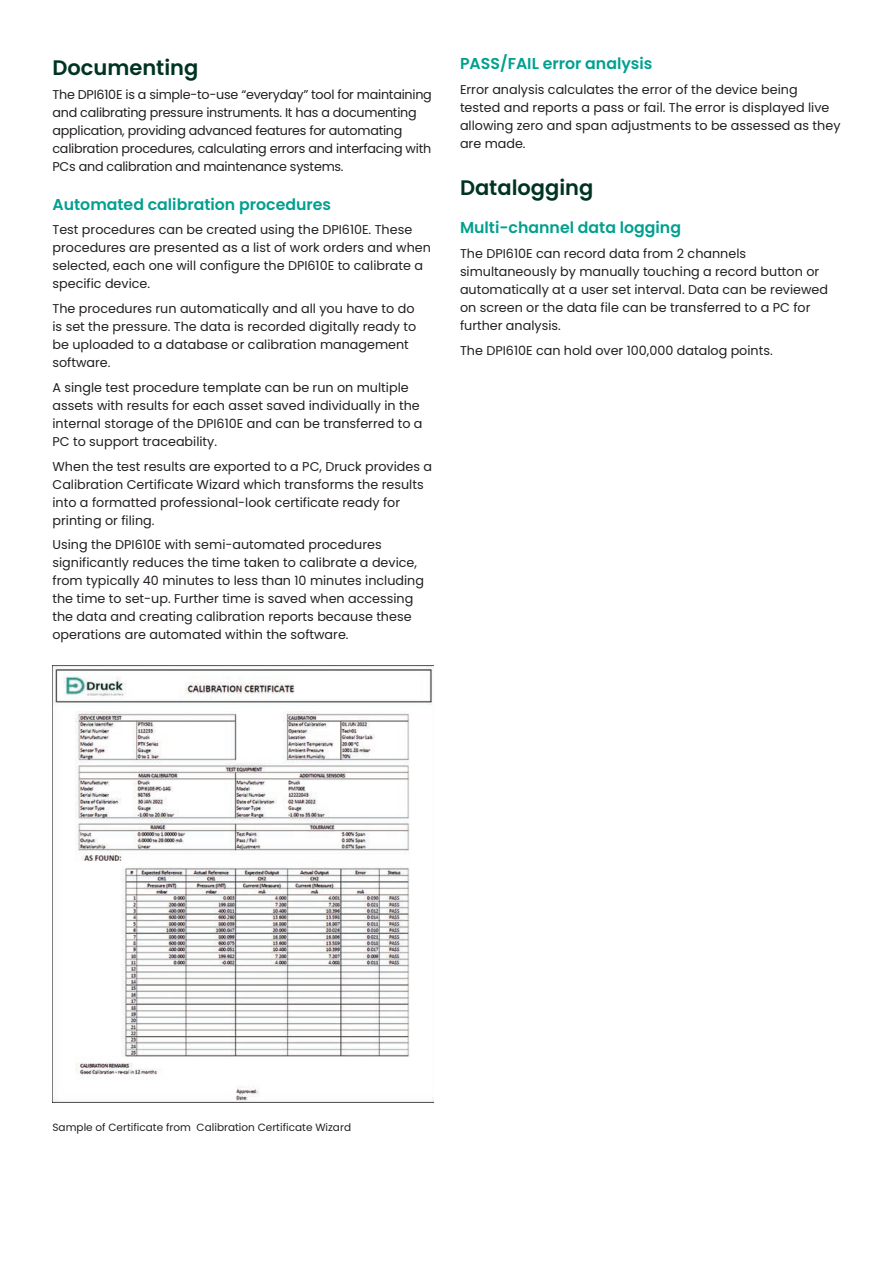
<style>
.page{position:relative;width:893px;height:1263px;background:#fff}
.page>*{position:absolute;margin:0;border:0;box-sizing:border-box;transform-origin:0 0}
.t1{font:600 21px "Poppins";color:#003323}
.t2{font:600 15.75px "Poppins";color:#00a08f}
.t3{font:12.75px/18px "Poppins";color:#231f20}
.t4{font:12.75px/18px "Poppins";letter-spacing:-.02em;color:#231f20}
.t5{font:10.5px "Poppins";color:#231f20}
</style>
<div class="page">
<img style="left:52px;top:665px;width:382px;height:437px">
<h1 class="t1" style="left:52px;top:55px;width:147px">Documenting</h1>
<p class="t4" style="left:52px;top:86px;width:381px">The DPI610E is a simple-to-use “everyday” tool for maintaining and calibrating pressure instruments. It has a documenting application, providing advanced features for automating calibration procedures, calculating errors and interfacing with PCs and calibration and maintenance systems.</p>
<p class="t2" style="left:52px;top:195px;width:280px">Automated calibration procedures</p>
<p class="t3" style="left:52px;top:221px;width:380px">Test procedures can be created using the DPI610E. These procedures are presented as a list of work orders and when selected, each one will configure the DPI610E to calibrate a specific device.</p>
<p class="t3" style="left:52px;top:300px;width:365px">The procedures run automatically and all you have to do is set the pressure. The data is recorded digitally ready to be uploaded to a database or calibration management software.</p>
<p class="t3" style="left:52px;top:378px;width:372px">A single test procedure template can be run on multiple assets with results for each asset saved individually in the internal storage of the DPI610E and can be transferred to a PC to support traceability.</p>
<p class="t3" style="left:52px;top:457px;width:381px">When the test results are exported to a PC, Druck provides a Calibration Certificate Wizard which transforms the results into a formatted professional-look certificate ready for printing or filing.</p>
<p class="t3" style="left:52px;top:536px;width:373px">Using the DPI610E with semi-automated procedures significantly reduces the time taken to calibrate a device, from typically 40 minutes to less than 10 minutes including the time to set-up. Further time is saved when accessing the data and creating calibration reports because these operations are automated within the software.</p>
<p class="t2" style="left:460px;top:54px;width:194px">PASS/FAIL error analysis</p>
<p class="t3" style="left:460px;top:80px;width:382px">Error analysis calculates the error of the device being tested and reports a pass or fail. The error is displayed live allowing zero and span adjustments to be assessed as they are made.</p>
<h1 class="t1" style="left:460px;top:175px;width:135px">Datalogging</h1>
<p class="t2" style="left:460px;top:219px;width:223px">Multi-channel data logging</p>
<p class="t3" style="left:460px;top:245px;width:370px">The DPI610E can record data from 2 channels simultaneously by manually touching a record button or automatically at a user set interval. Data can be reviewed on screen or the data file can be transferred to a PC for further analysis.</p>
<p class="t3" style="left:460px;top:341px;width:314px">The DPI610E can hold over 100,000 datalog points.</p>
<p class="t5" style="left:52px;top:1121px;width:300px">Sample of Certificate from Calibration Certificate Wizard</p>
</div>
